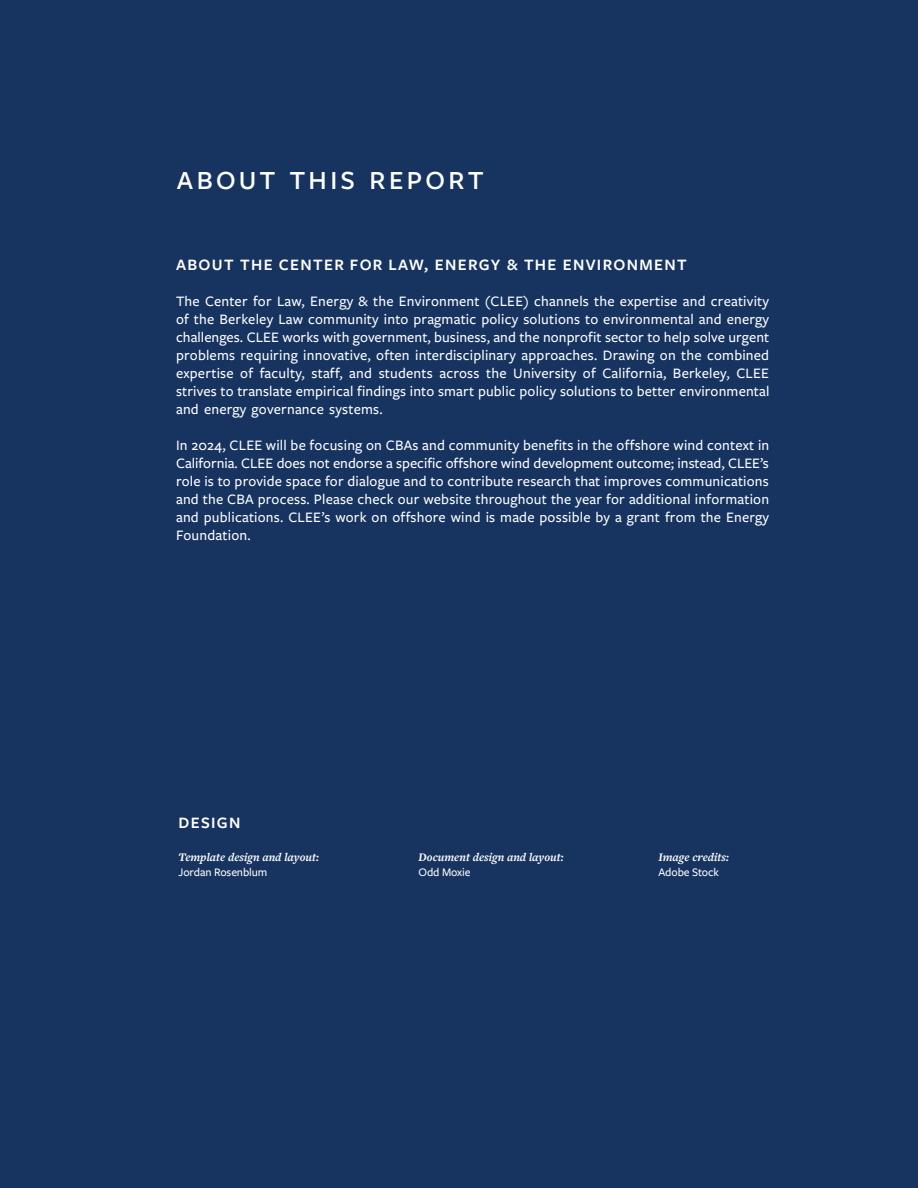
<style>
.page{position:relative;width:918px;height:1188px;background:#173460}
.page>*{position:absolute;margin:0;border:0;box-sizing:border-box;transform-origin:0 0}
.Section_Start_Title_No_Number{font:500 36px "Freight Sans Pro";letter-spacing:.06em;color:#fff}
.Heading_1_KOW{font:600 16.5px "Freight Sans Pro";letter-spacing:.08em;color:#fff}
.Body_KOW{font:500 15px/18px "Freight Sans Pro";letter-spacing:.015em;color:#fff;text-align:justify}
.Heading_4_KOW{font:italic 700 12px/15px "Freight Text Pro";color:#fff}
.s1{font-family:"Freight Sans Pro";font-weight:500;font-style:normal}
</style>
<div class="page">
<p class="Section_Start_Title_No_Number" style="left:176px;top:153px;width:310px">About this Report</p>
<p class="Heading_1_KOW" style="left:176px;top:253px;width:512px">ABOUT THE CENTER FOR LAW, ENERGY &amp; THE ENVIRONMENT</p>
<p class="Body_KOW" style="left:176px;top:292px;width:595px">The Center for Law, Energy &amp; the Environment (CLEE) channels the expertise and creativity of the Berkeley Law community into pragmatic policy solutions to environmental and energy challenges. CLEE works with government, business, and the nonprofit sector to help solve urgent problems requiring innovative, often interdisciplinary approaches. Drawing on the combined expertise of faculty, staff, and students across the University of California, Berkeley, CLEE strives to translate empirical findings into smart public policy solutions to better environmental and energy governance systems.</p>
<p class="Body_KOW" style="left:176px;top:436px;width:595px">In 2024, CLEE will be focusing on CBAs and community benefits in the offshore wind context in California. CLEE does not endorse a specific offshore wind development outcome; instead, CLEE’s role is to provide space for dialogue and to contribute research that improves communications and the CBA process. Please check our website throughout the year for additional information and publications. CLEE’s work on offshore wind is made possible by a grant from the Energy Foundation.</p>
<p class="Heading_1_KOW" style="left:178px;top:811px;width:63px">DESIGN</p>
<p class="Heading_4_KOW" style="left:178px;top:849px;width:142px">Template design and layout:<br><span class="s1">Jordan Rosenblum</span></p>
<p class="Heading_4_KOW" style="left:418px;top:849px;width:146px">Document design and layout:<br><span class="s1">Odd Moxie</span></p>
<p class="Heading_4_KOW" style="left:658px;top:849px;width:72px">Image credits:<br><span class="s1">Adobe Stock</span></p>
</div>
